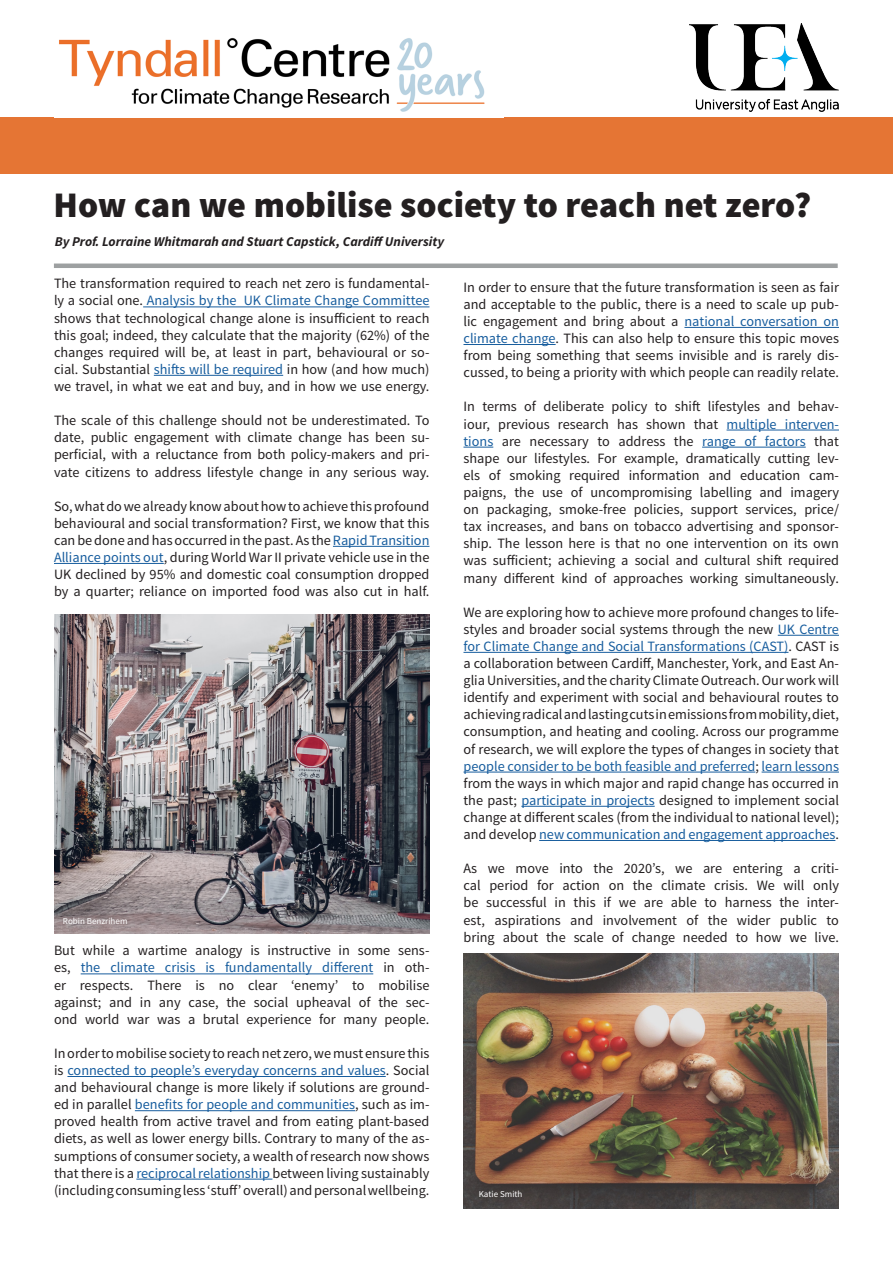
<style>
.page{position:relative;width:893px;height:1263px;background:#fff}
.page>*{position:absolute;margin:0;border:0;box-sizing:border-box;transform-origin:0 0}
.t1{font:900 36px "Source Sans Pro";color:#231f20}
.t2{font:14.25px/17.1px "Source Sans Pro";color:#231f20;text-align:justify}
.t3{font:italic 700 13.5px "Source Sans Pro";color:#231f20}
.t4{font:9px "Source Sans Pro";color:#fff}
.s1{color:#175d9e}
</style>
<div class="page">
<div style="left:0;top:117px;width:893px;height:57px;background:#e57534"></div>
<img style="left:59px;top:38px;width:426px;height:74px">
<hr style="left:143px;top:307px;width:286px;height:1px;background:#175d9e">
<hr style="left:154px;top:375px;width:129px;height:1px;background:#175d9e">
<hr style="left:333px;top:546px;width:96px;height:1px;background:#175d9e">
<hr style="left:54px;top:563px;width:110px;height:1px;background:#175d9e">
<hr style="left:81px;top:973px;width:292px;height:1px;background:#175d9e">
<hr style="left:67px;top:1076px;width:319px;height:1px;background:#175d9e">
<hr style="left:135px;top:1110px;width:220px;height:1px;background:#175d9e">
<hr style="left:136px;top:1179px;width:136px;height:1px;background:#175d9e">
<img style="left:690px;top:23px;width:149px;height:88px">
<div style="left:54px;top:263px;width:784px;height:5px;background:#9da0a1"></div>
<hr style="left:684px;top:327px;width:155px;height:1px;background:#175d9e">
<hr style="left:463px;top:344px;width:93px;height:1px;background:#175d9e">
<hr style="left:727px;top:430px;width:112px;height:1px;background:#175d9e">
<hr style="left:463px;top:447px;width:30px;height:1px;background:#175d9e">
<hr style="left:702px;top:447px;width:104px;height:1px;background:#175d9e">
<hr style="left:778px;top:635px;width:61px;height:1px;background:#175d9e">
<hr style="left:463px;top:652px;width:325px;height:1px;background:#175d9e">
<hr style="left:463px;top:772px;width:292px;height:1px;background:#175d9e">
<hr style="left:762px;top:772px;width:77px;height:1px;background:#175d9e">
<hr style="left:521px;top:806px;width:134px;height:1px;background:#175d9e">
<hr style="left:539px;top:840px;width:296px;height:1px;background:#175d9e">
<img style="left:463px;top:954px;width:376px;height:255px">
<img style="left:54px;top:614px;width:375px;height:320px">
<p class="t1" style="left:54px;top:181px;width:759px">How can we mobilise society to reach net zero?</p>
<p class="t3" style="left:55px;top:233px;width:391px">By Prof. Lorraine Whitmarah and Stuart Capstick, Cardiff University</p>
<p class="t2" style="left:54px;top:275px;width:377px">The transformation required to reach net zero is fundamental&shy;ly a social one. <span class="s1">Analysis by the UK Climate Change Committee </span>shows that technological change alone is insufficient to reach this goal; indeed, they calculate that the majority (62%) of the changes required will be, at least in part, behavioural or so&shy;cial. Substantial <span class="s1">shifts will be required</span> in how (and how much) we travel, in what we eat and buy, and in how we use energy.</p>
<p class="t2" style="left:54px;top:412px;width:377px">The scale of this challenge should not be underestimated. To date, public engagement with climate change has been su&shy;perficial, with a reluctance from both policy-makers and pri&shy;vate citizens to address lifestyle change in any serious way.</p>
<p class="t2" style="left:54px;top:498px;width:377px">So, what do we already know about how to achieve this profound behavioural and social transformation? First, we know that this can be done and has occurred in the past. As the <span class="s1">Rapid Transition Alliance points out</span>, during World War II private vehicle use in the UK declined by 95% and domestic coal consumption dropped by a quarter; reliance on imported food was also cut in half.</p>
<p class="t4" style="left:63px;top:915px;width:66px">Robin Benzrihem</p>
<p class="t2" style="left:54px;top:942px;width:377px">But while a wartime analogy is instructive in some sens&shy;es, <span class="s1">the climate crisis is fundamentally different</span> in oth&shy;er respects. There is no clear ‘enemy’ to mobilise against; and in any case, the social upheaval of the sec&shy;ond world war was a brutal experience for many people.</p>
<p class="t2" style="left:54px;top:1045px;width:377px">In order to mobilise society to reach net zero, we must ensure this is <span class="s1">connected to people’s everyday concerns and values</span>. Social and behavioural change is more likely if solutions are ground&shy;ed in parallel <span class="s1">benefits for people and communities</span>, such as im&shy;proved health from active travel and from eating plant-based diets, as well as lower energy bills. Contrary to many of the as&shy;sumptions of consumer society, a wealth of research now shows that there is a <span class="s1">reciprocal relationship</span> between living sustainably (including consuming less ‘stuff’ overall) and personal wellbeing.</p>
<p class="t2" style="left:463px;top:279px;width:377px">In order to ensure that the future transformation is seen as fair and acceptable to the public, there is a need to scale up pub&shy;lic engagement and bring about a <span class="s1">national conversation on climate change</span>. This can also help to ensure this topic moves from being something that seems invisible and is rarely dis&shy;cussed, to being a priority with which people can readily relate.</p>
<p class="t2" style="left:463px;top:398px;width:377px">In terms of deliberate policy to shift lifestyles and behav&shy;iour, previous research has shown that <span class="s1">multiple interven&shy;tions</span> are necessary to address the <span class="s1">range of factors</span> that shape our lifestyles. For example, dramatically cutting lev&shy;els of smoking required information and education cam&shy;paigns, the use of uncompromising labelling and imagery on packaging, smoke-free policies, support services, price/ tax increases, and bans on tobacco advertising and sponsor&shy;ship. The lesson here is that no one intervention on its own was sufficient; achieving a social and cultural shift required many different kind of approaches working simultaneously.</p>
<p class="t2" style="left:463px;top:604px;width:377px">We are exploring how to achieve more profound changes to life&shy;styles and broader social systems through the new <span class="s1">UK Centre for Climate Change and Social Transformations (CAST)</span>. CAST is a collaboration between Cardiff, Manchester, York, and East An&shy;glia Universities, and the charity Climate Outreach. Our work will identify and experiment with social and behavioural routes to achieving radical and lasting cuts in emissions from mobility, diet, consumption, and heating and cooling. Across our programme of research, we will explore the types of changes in society that <span class="s1">people consider to be both feasible and preferred</span>; <span class="s1">learn lessons </span>from the ways in which major and rapid change has occurred in the past; <span class="s1">participate in projects</span> designed to implement social change at different scales (from the individual to national level); and develop <span class="s1">new communication and engagement approaches</span>.</p>
<p class="t2" style="left:463px;top:860px;width:377px">As we move into the 2020’s, we are entering a criti&shy;cal period for action on the climate crisis. We will only be successful in this if we are able to harness the inter&shy;est, aspirations and involvement of the wider public to bring about the scale of change needed to how we live.</p>
<p class="t4" style="left:479px;top:1189px;width:45px">Katie Smith</p>
</div>
